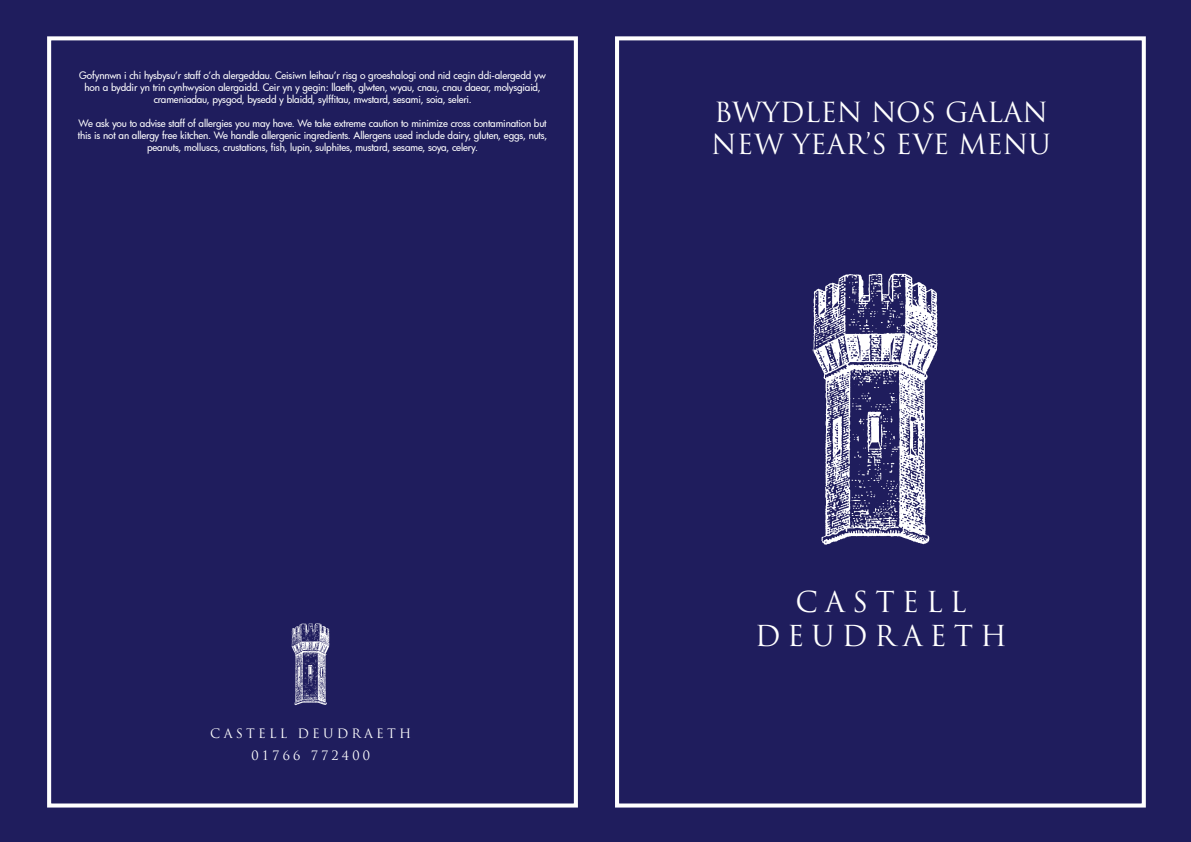
<style>
.page{position:relative;width:1191px;height:842px;background:#1f1d5d}
.page>*{position:absolute;margin:0;border:0;box-sizing:border-box;transform-origin:0 0}
.t1{font:28.1px/33.8px "Trajan Pro";letter-spacing:.25em;color:#fff;text-align:center}
.t2{font:27px/32.4px "Trajan Pro";color:#fff}
.t3{font:12.7px/21.7px "Trajan Pro";letter-spacing:.25em;color:#fff;text-align:center}
.t4{font:500 10px/12px "Futura";letter-spacing:-.015em;color:#fff;text-align:center}
</style>
<div class="page">
<div style="left:615px;top:36px;width:530px;height:771px;border:4px solid #fff"></div>
<div style="left:47px;top:36px;width:531px;height:771px;background:#1f1d5d;border:4px solid #fff"></div>
<img style="left:291px;top:623px;width:39px;height:83px">
<img style="left:812px;top:273px;width:126px;height:272px">
<p class="t4" style="left:79px;top:69px;width:468px">Gofynnwn i chi hysbysu’r staff o’ch alergeddau. Ceisiwn leihau’r risg o groeshalogi ond nid cegin ddi-alergedd yw hon a byddir yn trin cynhwysion alergaidd. Ceir yn y gegin: llaeth, glwten, wyau, cnau, cnau daear, molysgiaid, crameniadau, pysgod, bysedd y blaidd, sylffitau, mwstard, sesami, soia, seleri.</p>
<p class="t4" style="left:78px;top:117px;width:471px">We ask you to advise staff of allergies you may have. We take extreme caution to minimize cross contamination but this is not an allergy free kitchen. We handle allergenic ingredients. Allergens used include dairy, gluten, eggs, nuts, peanuts, molluscs, crustations, fish, lupin, sulphites, mustard, sesame, soya, celery.</p>
<h2 class="t2" style="left:711px;top:96px;width:341px">BWYDLEN NOS GALAN<br>NEW YEAR’S EVE MENU</h2>
<p class="t3" style="left:210px;top:723px;width:202px">CASTELL DEUDRAETH<br>01766 772400</p>
<h1 class="t1" style="left:754px;top:584px;width:254px">CASTELL<br>DEUDRAETH</h1>
</div>
